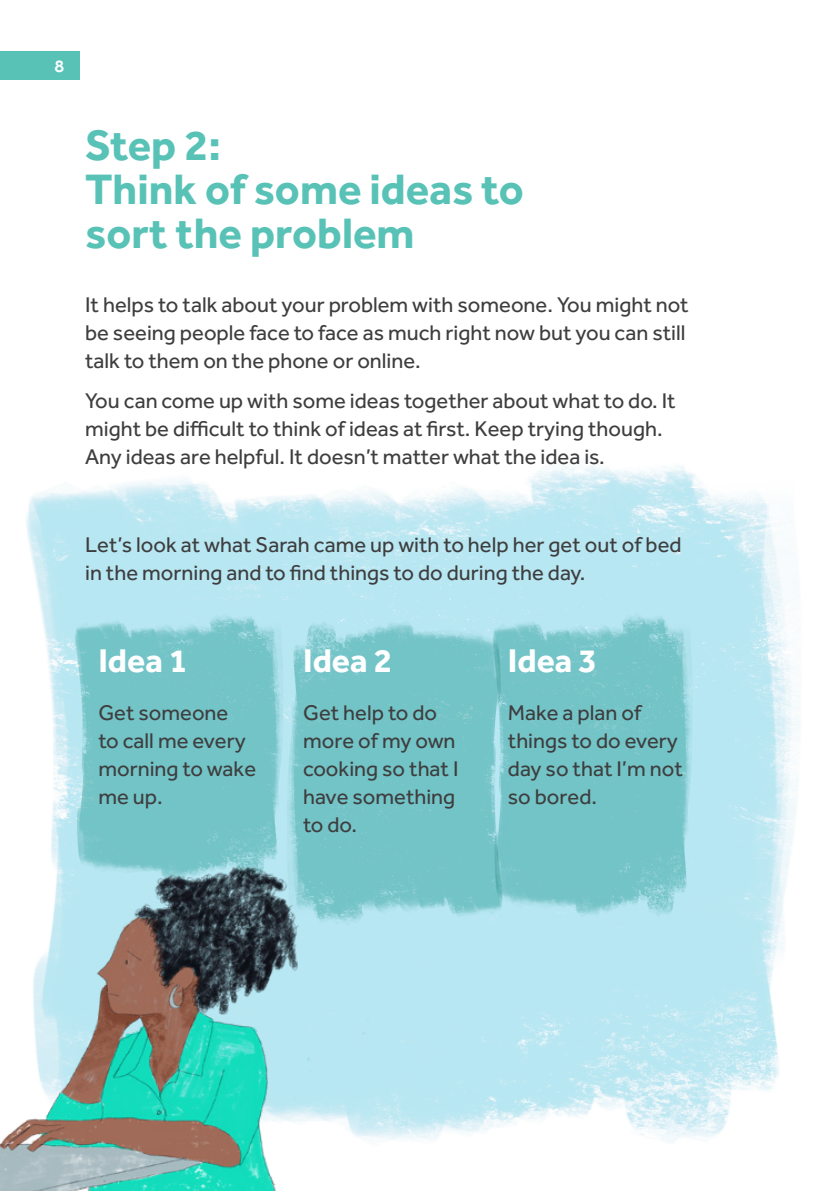
<style>
.page{position:relative;width:840px;height:1191px;background:#fff}
.page>*{position:absolute;margin:0;border:0;box-sizing:border-box;transform-origin:0 0}
.Headings{font:700 44px/44px "Effra";color:#58c2b7}
.subhead{font:700 34px "Effra";color:#fff}
.body{font:22px/28px "Effra";color:#3e3e3f}
.t1{font:500 18px "Effra";color:#fff}
</style>
<div class="page">
<img style="left:26px;top:464px;width:775px;height:664px">
<img style="left:69px;top:610px;width:220px;height:220px">
<img style="left:280px;top:616px;width:206px;height:214px">
<img style="left:486px;top:610px;width:212px;height:220px">
<img style="left:0;top:830px;width:723px;height:361px">
<div style="left:0;top:51px;width:79px;height:28px;background:#58c2b7"></div>
<p class="t1" style="left:54px;top:55px;width:11px">8</p>
<p class="Headings" style="left:85px;top:122px;width:137px">Step 2:</p>
<p class="Headings" style="left:85px;top:166px;width:440px">Think of some ideas to sort the problem</p>
<p class="body" style="left:85px;top:290px;width:604px">It helps to talk about your problem with someone. You might not be seeing people face to face as much right now but you can still talk to them on the phone or online.</p>
<p class="body" style="left:85px;top:386px;width:591px">You can come up with some ideas together about what to do. It might be difficult to think of ideas at first. Keep trying though.<br>Any ideas are helpful. It doesn’t matter what the idea is.</p>
<p class="body" style="left:85px;top:530px;width:597px">Let’s look at what Sarah came up with to help her get out of bed in the morning and to find things to do during the day.</p>
<p class="subhead" style="left:98px;top:640px;width:91px">Idea 1</p>
<p class="body" style="left:98px;top:698px;width:159px">Get someone<br>to call me every morning to wake me up.</p>
<p class="subhead" style="left:303px;top:640px;width:91px">Idea 2</p>
<p class="body" style="left:303px;top:698px;width:157px">Get help to do more of my own cooking so that I have something to do.</p>
<p class="subhead" style="left:507px;top:640px;width:91px">Idea 3</p>
<p class="body" style="left:507px;top:698px;width:176px">Make a plan of things to do every day so that I’m not so bored.</p>
</div>
